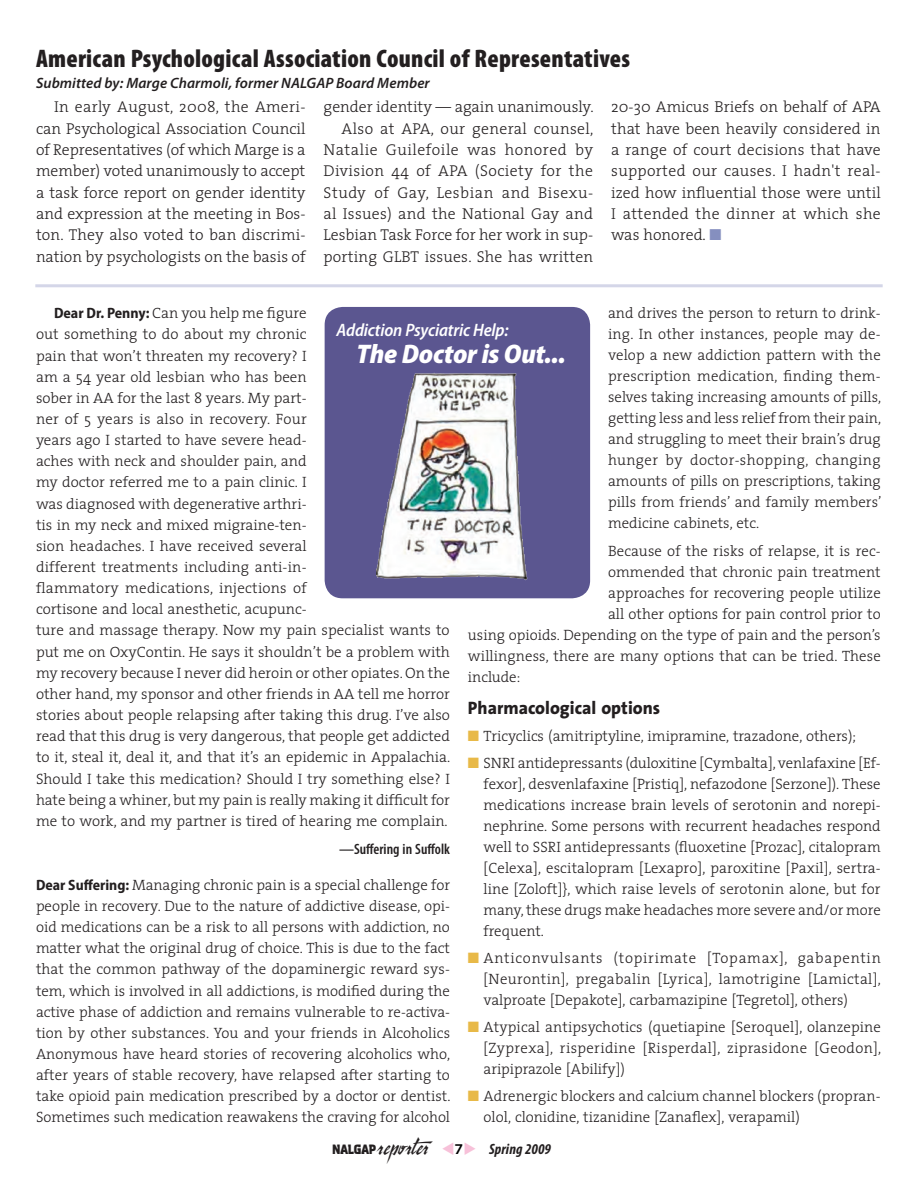
<style>
.page{position:relative;width:918px;height:1188px;background:#fff}
.page>*{position:absolute;margin:0;border:0;box-sizing:border-box;transform-origin:0 0}
.txt_-_Dr__Penny{font:italic 900 semi-condensed 27px "Myriad Pro";letter-spacing:-.01em;color:#fff}
.t1{font:900 condensed 25.5px "Myriad Pro";letter-spacing:.01em;color:#231f20}
.txt_-_Dr__Penny-2{font:italic 600 semi-condensed 18px "Myriad Pro";letter-spacing:-.01em;color:#fff}
.TXT_10_13_TheSerif_L{font:800 18px "The Sans";color:#231f20}
.TXT_9_75_12_5{font:300 15.75px/21.3px "The Serif";color:#231f20;text-align:justify}
.TXT_10_13_TheSerif_L-2{font:300 15px/21.1px "The Serif";color:#231f20;text-align:justify}
.By-Line{font:italic 600 15px "Myriad Pro";letter-spacing:.005em;color:#231f20}
.t2{font:italic 700 condensed 15px "Myriad Pro";letter-spacing:.01em;color:#231f20}
.t3{font:600 condensed 15px "Myriad Pro";color:#231f20}
.t4{font:800 13.5px "Aquatic";letter-spacing:-.03em;color:#231f20}
.s1{color:#858fbf}
.s2{color:#e8b948}
.s3{font-family:"Myriad Pro";font-weight:700;font-stretch:semi-condensed}
.s4{font-family:"Personal";font-weight:400;font-style:normal;font-stretch:normal;font-size:33px}
.s5{color:#f7c1d9}
.s6{font-weight:600;font-style:normal;font-stretch:semi-expanded;color:#000}
</style>
<div class="page">
<hr style="left:35px;top:284px;width:848px;height:3px;background:#d4d6e8">
<div style="left:325px;top:307px;width:265px;height:291px;background:#5b5690;border-radius:18px"></div>
<img style="left:377px;top:373px;width:151px;height:208px">
<p class="t1" style="left:36px;top:44px;width:596px">American Psychological Association Council of Representatives</p>
<p class="By-Line" style="left:36px;top:75px;width:395px">Submitted by: Marge Charmoli, former NALGAP Board Member</p>
<p class="TXT_9_75_12_5" style="left:36px;top:96px;width:271px;text-indent:18px">In early August, 2008, the Ameri&shy;can Psychological Association Council of Representatives (of which Marge is a member) voted unanimously to accept a task force report on gender identity and expression at the meeting in Bos&shy;ton. They also voted to ban discrimi&shy;nation by psychologists on the basis of</p>
<p class="TXT_9_75_12_5" style="left:324px;top:96px;width:272px">gender identity — again unanimously.</p>
<p class="TXT_9_75_12_5" style="left:324px;top:117px;width:271px;text-indent:18px">Also at APA, our general counsel, Natalie Guilefoile was honored by Division 44 of APA (Society for the Study of Gay, Lesbian and Bisexu&shy;al Issues) and the National Gay and Lesbian Task Force for her work in sup&shy;porting GLBT issues. She has written</p>
<p class="TXT_9_75_12_5" style="left:611px;top:96px;width:271px">20-30 Amicus Briefs on behalf of APA that have been heavily considered in a range of court decisions that have supported our causes. I hadn't real&shy;ized how influential those were until I attended the dinner at which she was honored. <span class="s1">■</span></p>
<p class="TXT_10_13_TheSerif_L-2" style="left:608px;top:302px;width:275px">and drives the person to return to drink&shy;ing. In other instances, people may de&shy;velop a new addiction pattern with the prescription medication, finding them&shy;selves taking increasing amounts of pills, getting less and less relief from their pain, and struggling to meet their brain’s drug hunger by doctor-shopping, changing amounts of pills on prescriptions, taking pills from friends’ and family members’ medicine cabinets, etc.</p>
<p class="TXT_10_13_TheSerif_L-2" style="left:608px;top:540px;width:274px">Because of the risks of relapse, it is rec-</p>
<p class="TXT_10_13_TheSerif_L-2" style="left:608px;top:561px;width:274px">ommended that chronic pain treatment</p>
<p class="TXT_10_13_TheSerif_L-2" style="left:608px;top:582px;width:274px">approaches for recovering people utilize</p>
<p class="TXT_10_13_TheSerif_L-2" style="left:608px;top:603px;width:274px">all other options for pain control prior to</p>
<p class="TXT_10_13_TheSerif_L-2" style="left:468px;top:624px;width:414px">using opioids. Depending on the type of pain and the person’s</p>
<p class="TXT_10_13_TheSerif_L-2" style="left:468px;top:645px;width:414px">willingness, there are many options that can be tried. These</p>
<p class="TXT_10_13_TheSerif_L-2" style="left:468px;top:666px;width:54px">include:</p>
<p class="TXT_10_13_TheSerif_L" style="left:468px;top:693px;width:194px">Pharmacological options</p>
<p class="TXT_10_13_TheSerif_L-2" style="left:468px;top:725px;width:390px"><span class="s2">■</span> Tricyclics (amitriptyline, imipramine, trazadone, others);</p>
<p class="TXT_10_13_TheSerif_L-2" style="left:484px;top:752px;width:399px;text-indent:-16px"><span class="s2">■</span> SNRI antidepressants (duloxitine [Cymbalta], venlafaxine [Ef&shy;fexor], desvenlafaxine [Pristiq], nefazodone [Serzone]). These medications increase brain levels of serotonin and norepi&shy;nephrine. Some persons with recurrent headaches respond well to SSRI antidepressants (fluoxetine [Prozac], citalopram [Celexa], escitalopram [Lexapro], paroxitine [Paxil], sertra&shy;line [Zoloft]}, which raise levels of serotonin alone, but for many, these drugs make headaches more severe and/or more frequent.</p>
<p class="TXT_10_13_TheSerif_L-2" style="left:484px;top:947px;width:399px;text-indent:-16px"><span class="s2">■</span> Anticonvulsants (topirimate [Topamax], gabapentin [Neurontin], pregabalin [Lyrica], lamotrigine [Lamictal], valproate [Depakote], carbamazipine [Tegretol], others)</p>
<p class="TXT_10_13_TheSerif_L-2" style="left:484px;top:1016px;width:399px;text-indent:-16px"><span class="s2">■</span> Atypical antipsychotics (quetiapine [Seroquel], olanzepine [Zyprexa], risperidine [Risperdal], ziprasidone [Geodon], aripiprazole [Abilify])</p>
<p class="TXT_10_13_TheSerif_L-2" style="left:484px;top:1085px;width:399px;text-indent:-16px"><span class="s2">■</span> Adrenergic blockers and calcium channel blockers (propran&shy;olol, clonidine, tizanidine [Zanaflex], verapamil)</p>
<p class="TXT_10_13_TheSerif_L-2" style="left:36px;top:302px;width:416px;text-align:left;text-indent:18px"><span class="s3">Dear Dr. Penny:</span> Can you help me figure<br>out something to do about my chronic<br>pain that won’t threaten my recovery? I<br>am a 54 year old lesbian who has been<br>sober in AA for the last 8 years. My part-<br>ner of 5 years is also in recovery. Four<br>years ago I started to have severe head-<br>aches with neck and shoulder pain, and<br>my doctor referred me to a pain clinic. I<br>was diagnosed with degenerative arthri-<br>tis in my neck and mixed migraine-ten-<br>sion headaches. I have received several<br>different treatments including anti-in-<br>flammatory medications, injections of<br>cortisone and local anesthetic, acupunc-<br>ture and massage therapy. Now my pain specialist wants to put me on OxyContin. He says it shouldn’t be a problem with my recovery because I never did heroin or other opiates. On the other hand, my sponsor and other friends in AA tell me horror stories about people relapsing after taking this drug. I’ve also read that this drug is very dangerous, that people get addicted to it, steal it, deal it, and that it’s an epidemic in Appalachia.<br>Should I take this medication? Should I try something else? I hate being a whiner, but my pain is really making it difficult for me to work, and my partner is tired of hearing me complain.</p>
<p class="t3" style="left:339px;top:841px;width:112px">—Suffering in Suffolk</p>
<p class="TXT_10_13_TheSerif_L-2" style="left:36px;top:874px;width:416px"><span class="s3">Dear Suffering:</span> Managing chronic pain is a special challenge for people in recovery. Due to the nature of addictive disease, opi&shy;oid medications can be a risk to all persons with addiction, no matter what the original drug of choice. This is due to the fact that the common pathway of the dopaminergic reward sys&shy;tem, which is involved in all addictions, is modified during the active phase of addiction and remains vulnerable to re-activa&shy;tion by other substances. You and your friends in Alcoholics Anonymous have heard stories of recovering alcoholics who, after years of stable recovery, have relapsed after starting to take opioid pain medication prescribed by a doctor or dentist.<br>Sometimes such medication reawakens the craving for alcohol</p>
<p class="txt_-_Dr__Penny-2" style="left:337px;top:320px;width:173px">Addiction Psyciatric Help:</p>
<p class="txt_-_Dr__Penny" style="left:357px;top:339px;width:210px">The Doctor is Out...</p>
<p class="t4" style="left:332px;top:1141px;width:45px">NALGAP</p>
<p class="t2" style="left:376px;top:1141px;width:177px"><span class="s4">reporter</span> <span class="s5">▼</span><span class="s6">7</span><span class="s5">◆</span> Spring 2009</p>
</div>
